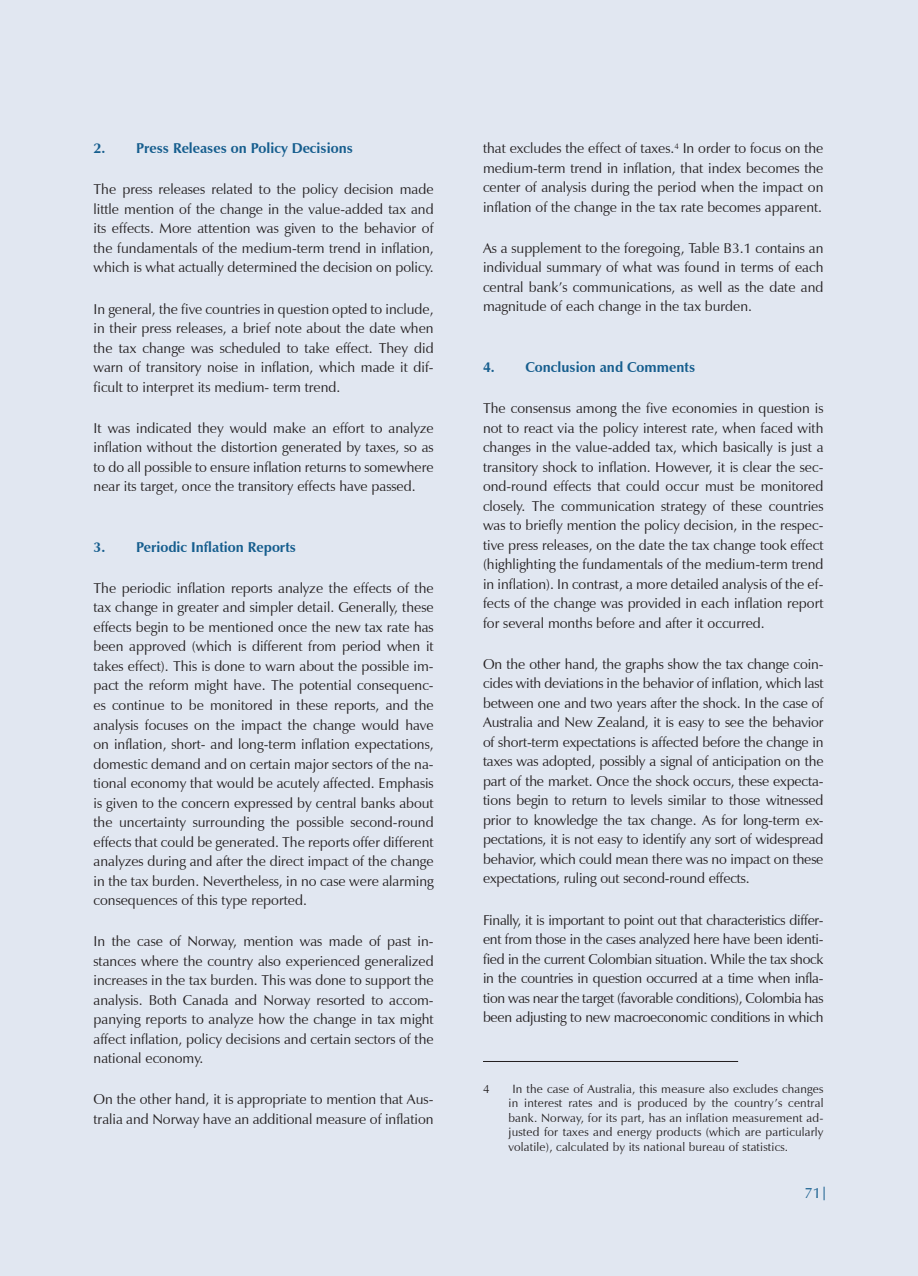
<style>
.page{position:relative;width:918px;height:1276px;background:#fff}
.page>*{position:absolute;margin:0;border:0;box-sizing:border-box;transform-origin:0 0}
.t1{font:15px "Zapf Humanist 601 BT";color:#165e8e}
.recuadro1{font:14.25px/19.5px "Zapf Humanist 601 BT";color:#231f20;text-align:justify}
.recuadro1-2{font:700 14.25px "Zapf Humanist 601 BT";color:#165e8e}
.pie_de_pagina_Recuad{font:12px/14.4px "Zapf Humanist 601 BT";letter-spacing:.015em;color:#231f20;text-align:justify}
</style>
<div class="page">
<div style="left:1px;top:0;width:917px;height:1276px;background:#e1e7f1"></div>
<svg style="left:824px;top:1186px;width:1px;height:14px"></svg>
<hr style="left:483px;top:1061px;width:255px;height:1px;background:#231f20">
<p class="recuadro1-2" style="left:94px;top:140px;width:261px">2. Press Releases on Policy Decisions</p>
<p class="recuadro1" style="left:94px;top:180px;width:342px">The press releases related to the policy decision made little mention of the change in the value-added tax and its effects. More attention was given to the behavior of the fundamentals of the medium-term trend in inflation, which is what actually determined the decision on policy.</p>
<p class="recuadro1" style="left:94px;top:299px;width:342px">In general, the five countries in question opted to include, in their press releases, a brief note about the date when the tax change was scheduled to take effect. They did warn of transitory noise in inflation, which made it dif&shy;ficult to interpret its medium- term trend.</p>
<p class="recuadro1" style="left:94px;top:418px;width:342px">It was indicated they would make an effort to analyze inflation without the distortion generated by taxes, so as to do all possible to ensure inflation returns to somewhere near its target, once the transitory effects have passed.</p>
<p class="recuadro1-2" style="left:94px;top:538px;width:204px">3. Periodic Inflation Reports</p>
<p class="recuadro1" style="left:94px;top:578px;width:342px">The periodic inflation reports analyze the effects of the tax change in greater and simpler detail. Generally, these effects begin to be mentioned once the new tax rate has been approved (which is different from period when it takes effect). This is done to warn about the possible im&shy;pact the reform might have. The potential consequenc&shy;es continue to be monitored in these reports, and the analysis focuses on the impact the change would have on inflation, short- and long-term inflation expectations, domestic demand and on certain major sectors of the na&shy;tional economy that would be acutely affected. Emphasis is given to the concern expressed by central banks about the uncertainty surrounding the possible second-round effects that could be generated. The reports offer different analyzes during and after the direct impact of the change in the tax burden. Nevertheless, in no case were alarming consequences of this type reported.</p>
<p class="recuadro1" style="left:94px;top:931px;width:342px">In the case of Norway, mention was made of past in&shy;stances where the country also experienced generalized increases in the tax burden. This was done to support the analysis. Both Canada and Norway resorted to accom&shy;panying reports to analyze how the change in tax might affect inflation, policy decisions and certain sectors of the national economy.</p>
<p class="recuadro1" style="left:94px;top:1089px;width:342px">On the other hand, it is appropriate to mention that Aus&shy;tralia and Norway have an additional measure of inflation</p>
<p class="recuadro1" style="left:483px;top:139px;width:342px">that excludes the effect of taxes.<sup>4</sup> In order to focus on the medium-term trend in inflation, that index becomes the center of analysis during the period when the impact on inflation of the change in the tax rate becomes apparent.</p>
<p class="recuadro1" style="left:483px;top:238px;width:342px">As a supplement to the foregoing, Table B3.1 contains an individual summary of what was found in terms of each central bank’s communications, as well as the date and magnitude of each change in the tax burden.</p>
<p class="recuadro1-2" style="left:483px;top:358px;width:214px">4. Conclusion and Comments</p>
<p class="recuadro1" style="left:483px;top:398px;width:342px">The consensus among the five economies in question is not to react via the policy interest rate, when faced with changes in the value-added tax, which basically is just a transitory shock to inflation. However, it is clear the sec&shy;ond-round effects that could occur must be monitored closely. The communication strategy of these countries was to briefly mention the policy decision, in the respec&shy;tive press releases, on the date the tax change took effect (highlighting the fundamentals of the medium-term trend in inflation). In contrast, a more detailed analysis of the ef&shy;fects of the change was provided in each inflation report for several months before and after it occurred.</p>
<p class="recuadro1" style="left:483px;top:654px;width:342px">On the other hand, the graphs show the tax change coin&shy;cides with deviations in the behavior of inflation, which last between one and two years after the shock. In the case of Australia and New Zealand, it is easy to see the behavior of short-term expectations is affected before the change in taxes was adopted, possibly a signal of anticipation on the part of the market. Once the shock occurs, these expecta&shy;tions begin to return to levels similar to those witnessed prior to knowledge the tax change. As for long-term ex&shy;pectations, it is not easy to identify any sort of widespread behavior, which could mean there was no impact on these expectations, ruling out second-round effects.</p>
<p class="recuadro1" style="left:483px;top:910px;width:342px">Finally, it is important to point out that characteristics differ&shy;ent from those in the cases analyzed here have been identi&shy;fied in the current Colombian situation. While the tax shock in the countries in question occurred at a time when infla&shy;tion was near the target (favorable conditions), Colombia has been adjusting to new macroeconomic conditions in which</p>
<p class="pie_de_pagina_Recuad" style="left:483px;top:1081px;width:8px">4</p>
<p class="pie_de_pagina_Recuad" style="left:509px;top:1081px;width:316px;text-indent:4px">In the case of Australia, this measure also excludes changes in interest rates and is produced by the country’s central bank. Norway, for its part, has an inflation measurement ad&shy;justed for taxes and energy products (which are particularly volatile), calculated by its national bureau of statistics.</p>
<p class="t1" style="left:805px;top:1184px;width:18px">71</p>
</div>
